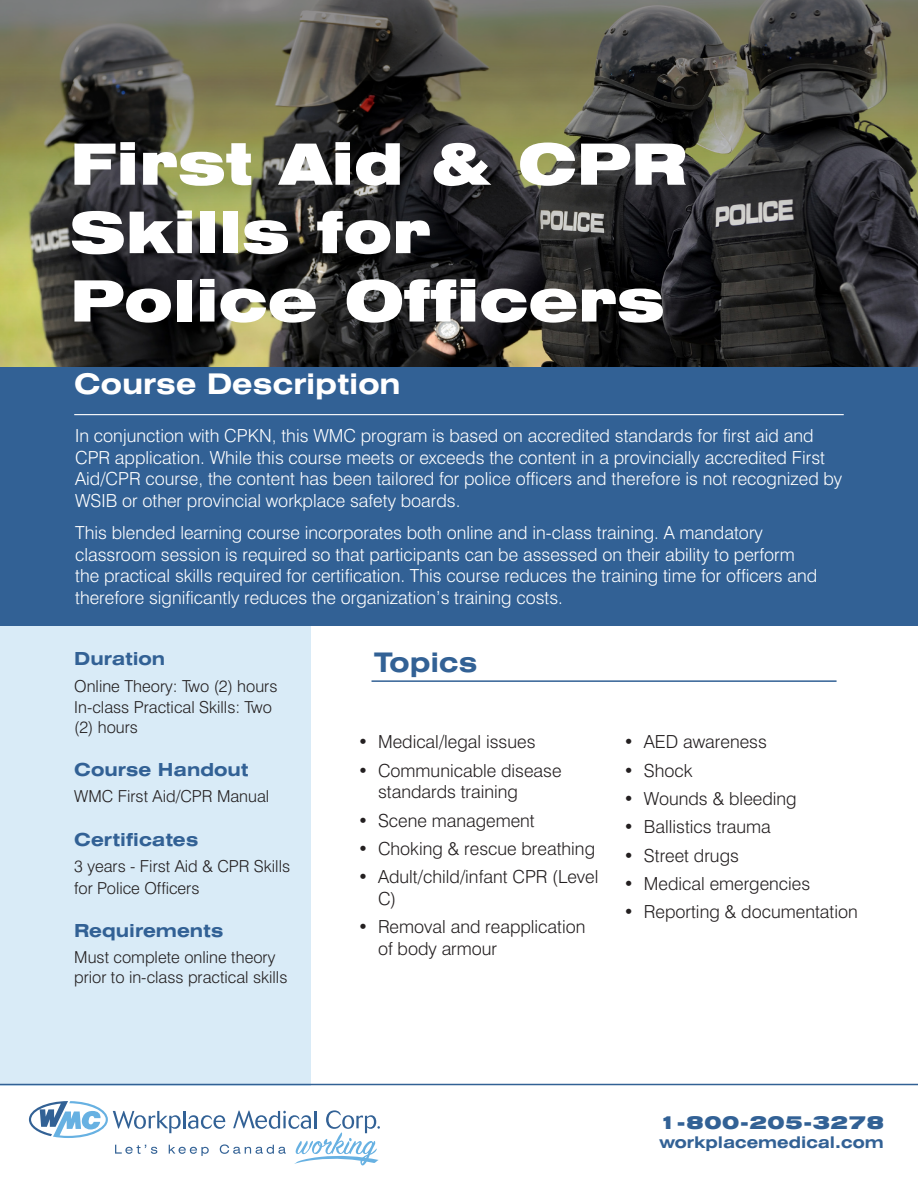
<style>
.page{position:relative;width:918px;height:1188px;background:#fff}
.page>*{position:absolute;margin:0;border:0;box-sizing:border-box;transform-origin:0 0}
.t1{font:900 expanded 57px/68.4px "Swiss 721 BT";color:#fff}
.t2{font:700 expanded 28.5px "Swiss 721 BT";color:#fff}
.t3{font:700 expanded 27px "Swiss 721 BT";color:#326195}
.t4{font:300 18px/21.6px "Swiss 721 BT";color:#fff}
.t5{font:300 18px/21.6px "Swiss 721 BT";color:#231f20}
.t6{font:700 expanded 18px "Swiss 721 BT";color:#326195}
.t7{font:900 expanded 18px "Swiss 721 BT";letter-spacing:.04em;color:#326195}
.t8{font:300 16.5px/20.2px "Swiss 721 BT";color:#231f20}
.t9{font:700 expanded 16.2px "Swiss 721 BT";color:#326195}
</style>
<div class="page">
<div style="left:0;top:612px;width:310px;height:473px;background:#d9ebf7"></div>
<div style="left:0;top:365px;width:918px;height:261px;background:#326195"></div>
<svg style="left:29px;top:1101px;width:351px;height:65px"></svg>
<hr style="left:0;top:1084px;width:918px;height:1px;background:#326195">
<hr style="left:74px;top:414px;width:770px;height:1px;background:#fff">
<hr style="left:372px;top:680px;width:465px;height:2px;background:#326195">
<img style="left:0;top:292px;width:918px;height:75px">
<svg style="left:0;top:0;width:918px;height:292px;background:#4a4a3e"></svg>
<h1 class="t1" style="left:70px;top:130px;width:619px">First Aid &amp; CPR<br>Skills for<br>Police Officers</h1>
<h2 class="t2" style="left:74px;top:366px;width:328px">Course Description</h2>
<p class="t4" style="left:75px;top:425px;width:769px">In conjunction with CPKN, this WMC program is based on accredited standards for first aid and CPR application. While this course meets or exceeds the content in a provincially accredited First Aid/CPR course, the content has been tailored for police officers and therefore is not recognized by WSIB or other provincial workplace safety boards.</p>
<p class="t4" style="left:75px;top:522px;width:744px">This blended learning course incorporates both online and in-class training. A mandatory classroom session is required so that participants can be assessed on their ability to perform the practical skills required for certification. This course reduces the training time for officers and therefore significantly reduces the organization’s training costs.</p>
<p class="t6" style="left:74px;top:647px;width:93px">Duration</p>
<p class="t8" style="left:74px;top:676px;width:205px">Online Theory: Two (2) hours<br>In-class Practical Skills: Two (2) hours</p>
<p class="t6" style="left:74px;top:759px;width:176px">Course Handout</p>
<p class="t8" style="left:74px;top:786px;width:197px">WMC First Aid/CPR Manual</p>
<p class="t6" style="left:74px;top:828px;width:126px">Certificates</p>
<p class="t8" style="left:74px;top:855px;width:217px;line-height:21.6px">3 years - First Aid &amp; CPR Skills for Police Officers</p>
<p class="t6" style="left:74px;top:920px;width:151px">Requirements</p>
<p class="t8" style="left:74px;top:948px;width:215px;line-height:19.8px">Must complete online theory prior to in-class practical skills</p>
<h3 class="t3" style="left:374px;top:646px;width:105px">Topics</h3>
<p class="t5" style="left:358px;top:731px;width:179px">• Medical/legal issues</p>
<p class="t5" style="left:378px;top:759px;width:185px;text-indent:-20px">• Communicable disease standards training</p>
<p class="t5" style="left:358px;top:809px;width:179px">• Scene management</p>
<p class="t5" style="left:358px;top:838px;width:239px">• Choking &amp; rescue breathing</p>
<p class="t5" style="left:378px;top:866px;width:222px;text-indent:-20px">• Adult/child/infant CPR (Level<br>C)</p>
<p class="t5" style="left:378px;top:916px;width:209px;text-indent:-20px">• Removal and reapplication of body armour</p>
<p class="t5" style="left:624px;top:731px;width:145px">• AED awareness</p>
<p class="t5" style="left:624px;top:759px;width:70px">• Shock</p>
<p class="t5" style="left:624px;top:788px;width:175px">• Wounds &amp; bleeding</p>
<p class="t5" style="left:624px;top:816px;width:149px">• Ballistics trauma</p>
<p class="t5" style="left:624px;top:844px;width:117px">• Street drugs</p>
<p class="t5" style="left:624px;top:873px;width:188px">• Medical emergencies</p>
<p class="t5" style="left:624px;top:901px;width:236px">• Reporting &amp; documentation</p>
<p class="t7" style="left:659px;top:1112px;width:226px">1-800-205-3278</p>
<p class="t9" style="left:659px;top:1133px;width:226px">workplacemedical.com</p>
</div>
